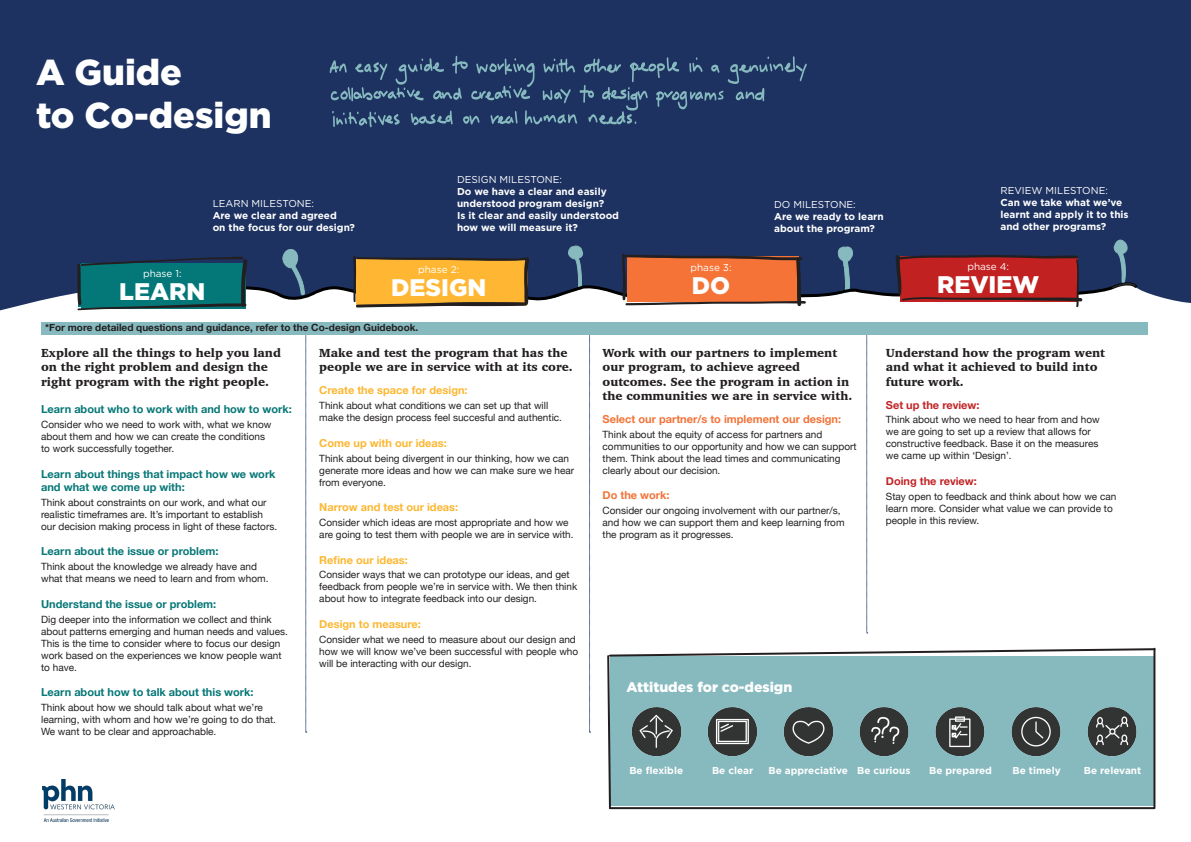
<style>
.page{position:relative;width:1191px;height:842px;background:#fff}
.page>*{position:absolute;margin:0;border:0;box-sizing:border-box;transform-origin:0 0}
.t1{font:900 36px/43.2px "Gotham";color:#fff}
.t2{font:900 24px "Gotham";color:#fff}
.t3{font:900 14px "Gotham";color:#fff}
.t4{font:900 12px/14.4px "Charter";color:#231f20}
.t5{font:700 11px/13.2px "Helvetica Neue";color:#077777}
.t6{font:700 11px "Helvetica Neue";color:#fcb731}
.t7{font:700 11px "Helvetica Neue";color:#f37338}
.t8{font:700 11px "Helvetica Neue";color:#c22426}
.t9{font:10px/12px "Helvetica Neue";color:#231f20}
.t10{font:700 10px/12px "Gotham";color:#fff}
.t11{font:10px "Gotham";color:#fff}
.t12{font:700 10px "Helvetica Neue";color:#231f20}
</style>
<div class="page">
<div style="left:0;top:0;width:1191px;height:57px;background:#1d3261"></div>
<div style="left:0;top:55px;width:1191px;height:256px;background:#1d3261"></div>
<svg style="left:77px;top:234px;width:1062px;height:76px;background:#6d6063"></svg>
<img style="left:42px;top:780px;width:73px;height:42px">
<svg style="left:607px;top:647px;width:549px;height:163px;background:#81a8ac"></svg>
<svg style="left:305px;top:335px;width:2px;height:398px"></svg>
<svg style="left:589px;top:335px;width:1px;height:398px"></svg>
<svg style="left:866px;top:335px;width:1px;height:299px"></svg>
<div style="left:42px;top:322px;width:1106px;height:13px;background:#87babf"></div>
<svg style="left:330px;top:56px;width:477px;height:71px;background:#2b446d"></svg>
<p class="t1" style="left:36px;top:50px;width:237px">A Guide<br>to Co-design</p>
<p class="t11" style="left:213px;top:197px;width:103px">LEARN MILESTONE:</p>
<p class="t10" style="left:213px;top:210px;width:144px">Are we clear and agreed<br>on the focus for our design?</p>
<p class="t11" style="left:457px;top:173px;width:106px">DESIGN MILESTONE:</p>
<p class="t10" style="left:457px;top:186px;width:163px">Do we have a clear and easily understood program design?<br>Is it clear and easily understood how we will measure it?</p>
<p class="t11" style="left:774px;top:198px;width:83px">DO MILESTONE:</p>
<p class="t10" style="left:774px;top:210px;width:111px">Are we ready to learn about the program?</p>
<p class="t11" style="left:1000px;top:184px;width:109px">REVIEW MILESTONE:</p>
<p class="t10" style="left:1000px;top:196px;width:130px">Can we take what we’ve learnt and apply it to this and other programs?</p>
<p class="t11" style="left:143px;top:267px;width:40px">phase 1:</p>
<p class="t11" style="left:418px;top:263px;width:43px">phase 2:</p>
<p class="t11" style="left:690px;top:261px;width:43px">phase 3:</p>
<p class="t11" style="left:967px;top:260px;width:43px">phase 4:</p>
<p class="t2" style="left:119px;top:275px;width:88px">LEARN</p>
<p class="t2" style="left:391px;top:271px;width:97px">DESIGN</p>
<p class="t2" style="left:692px;top:269px;width:40px">DO</p>
<p class="t2" style="left:937px;top:268px;width:104px">REVIEW</p>
<p class="t12" style="left:45px;top:320px;width:375px">*For more detailed questions and guidance, refer to the Co-design Guidebook.</p>
<p class="t4" style="left:41px;top:345px;width:241px">Explore all the things to help you land on the right problem and design the right program with the right people.</p>
<p class="t5" style="left:41px;top:403px;width:252px">Learn about who to work with and how to work:</p>
<p class="t9" style="left:41px;top:419px;width:232px">Consider who we need to work with, what we know about them and how we can create the conditions to work successfully together.</p>
<p class="t5" style="left:41px;top:467px;width:236px">Learn about things that impact how we work and what we come up with:</p>
<p class="t9" style="left:41px;top:497px;width:237px">Think about constraints on our work, and what our realistic timeframes are. It’s important to establish our decision making process in light of these factors.</p>
<p class="t5" style="left:41px;top:545px;width:179px">Learn about the issue or problem:</p>
<p class="t9" style="left:41px;top:561px;width:229px">Think about the knowledge we already have and what that means we need to learn and from whom.</p>
<p class="t5" style="left:41px;top:598px;width:177px">Understand the issue or problem:</p>
<p class="t9" style="left:41px;top:614px;width:248px">Dig deeper into the information we collect and think about patterns emerging and human needs and values.<br>This is the time to consider where to focus our design work based on the experiences we know people want to have.</p>
<p class="t5" style="left:41px;top:686px;width:214px">Learn about how to talk about this work:</p>
<p class="t9" style="left:41px;top:702px;width:236px">Think about how we should talk about what we’re learning, with whom and how we’re going to do that.<br>We want to be clear and approachable.</p>
<p class="t4" style="left:319px;top:345px;width:255px">Make and test the program that has the people we are in service with at its core.</p>
<p class="t6" style="left:319px;top:382px;width:150px">Create the space for design:</p>
<p class="t9" style="left:319px;top:400px;width:244px">Think about what conditions we can set up that will make the design process feel succesful and authentic.</p>
<p class="t6" style="left:319px;top:434px;width:129px">Come up with our ideas:</p>
<p class="t9" style="left:319px;top:452px;width:256px">Think about being divergent in our thinking, how we can generate more ideas and how we can make sure we hear from everyone.</p>
<p class="t6" style="left:319px;top:499px;width:140px">Narrow and test our ideas:</p>
<p class="t9" style="left:319px;top:517px;width:256px">Consider which ideas are most appropriate and how we are going to test them with people we are in service with.</p>
<p class="t6" style="left:319px;top:551px;width:90px">Refine our ideas:</p>
<p class="t9" style="left:319px;top:569px;width:259px">Consider ways that we can prototype our ideas, and get feedback from people we’re in service with. We then think about how to integrate feedback into our design.</p>
<p class="t6" style="left:319px;top:615px;width:103px">Design to measure:</p>
<p class="t9" style="left:319px;top:634px;width:260px">Consider what we need to measure about our design and how we will know we’ve been successful with people who will be interacting with our design.</p>
<p class="t4" style="left:602px;top:345px;width:251px">Work with our partners to implement our program, to achieve agreed outcomes. See the program in action in the communities we are in service with.</p>
<p class="t7" style="left:602px;top:410px;width:240px">Select our partner/s to implement our design:</p>
<p class="t9" style="left:602px;top:429px;width:255px">Think about the equity of access for partners and communities to our opportunity and how we can support them. Think about the lead times and communicating clearly about our decision.</p>
<p class="t7" style="left:602px;top:487px;width:69px">Do the work:</p>
<p class="t9" style="left:602px;top:505px;width:243px">Consider our ongoing involvement with our partner/s, and how we can support them and keep learning from the program as it progresses.</p>
<p class="t4" style="left:886px;top:345px;width:221px">Understand how the program went and what it achieved to build into future work.</p>
<p class="t8" style="left:886px;top:396px;width:95px">Set up the review:</p>
<p class="t9" style="left:886px;top:414px;width:215px">Think about who we need to hear from and how we are going to set up a review that allows for constructive feedback. Base it on the measures we came up within ‘Design’.</p>
<p class="t8" style="left:886px;top:472px;width:93px">Doing the review:</p>
<p class="t9" style="left:886px;top:491px;width:232px">Stay open to feedback and think about how we can learn more. Consider what value we can provide to people in this review.</p>
<p class="t3" style="left:626px;top:677px;width:167px">Attitudes for co-design</p>
<p class="t10" style="left:629px;top:764px;width:55px">Be flexible</p>
<p class="t10" style="left:712px;top:764px;width:43px">Be clear</p>
<p class="t10" style="left:768px;top:764px;width:81px">Be appreciative</p>
<p class="t10" style="left:857px;top:764px;width:55px">Be curious</p>
<p class="t10" style="left:929px;top:764px;width:64px">Be prepared</p>
<p class="t10" style="left:1012px;top:764px;width:50px">Be timely</p>
<p class="t10" style="left:1083px;top:764px;width:59px">Be relevant</p>
</div>
